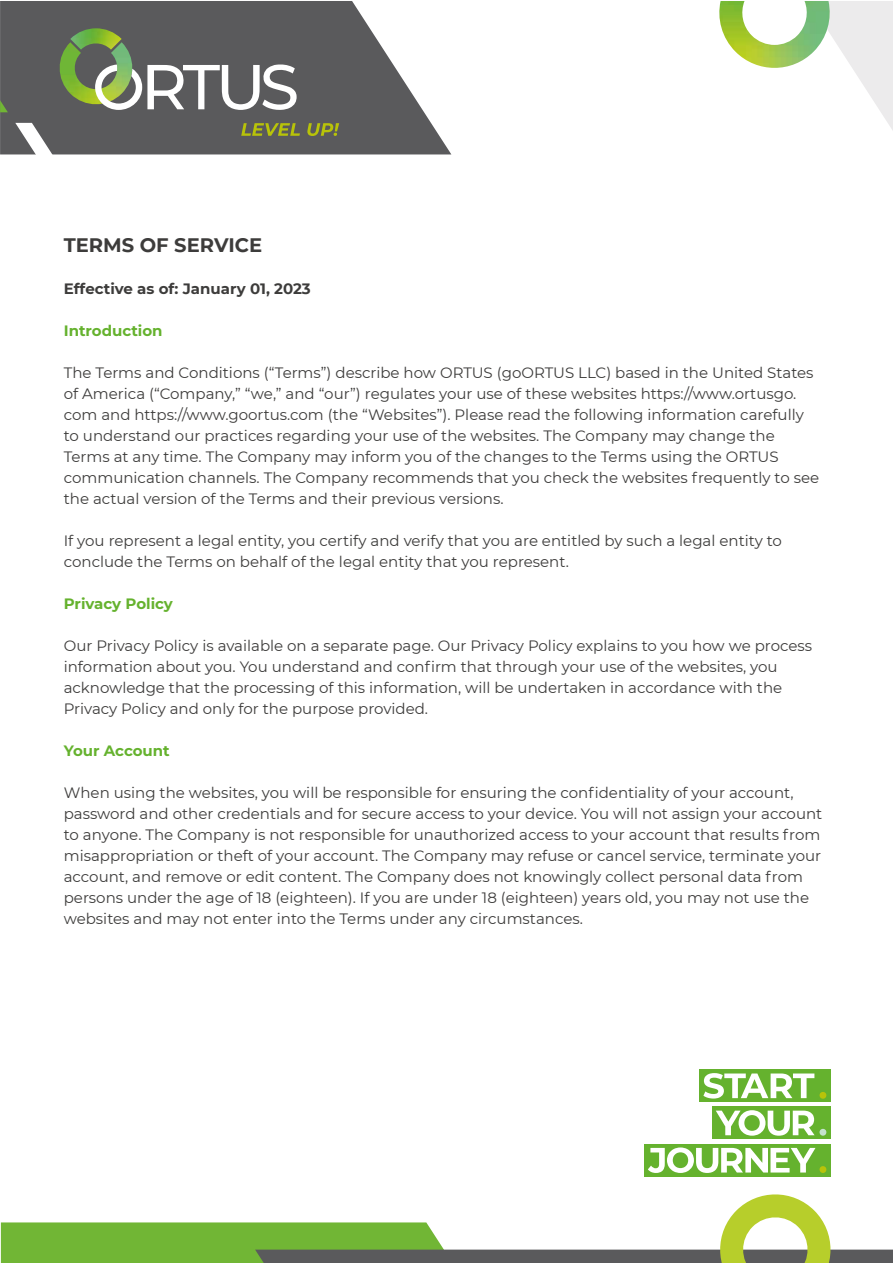
<style>
.page{position:relative;width:893px;height:1263px;background:#fff}
.page>*{position:absolute;margin:0;border:0;box-sizing:border-box;transform-origin:0 0}
.t1{font:700 19.5px "Montserrat";color:#3d3c3b}
.t2{font:15px/21px "Montserrat";color:#3d3c3b}
.t3{font:700 15px "Montserrat";color:#65b22e}
.t4{font:700 15px "Montserrat";color:#3d3c3b}
</style>
<div class="page">
<svg style="left:0;top:1px;width:451px;height:153px;fill:#5a5a5c"></svg>
<svg style="left:0;top:100px;width:8px;height:12px"></svg>
<svg style="left:15px;top:123px;width:43px;height:32px"></svg>
<svg style="left:832px;top:1px;width:61px;height:129px"></svg>
<img style="left:719px;top:1px;width:113px;height:67px">
<img style="left:58px;top:42px;width:76px;height:64px">
<img style="left:70px;top:28px;width:52px;height:22px">
<svg style="left:95px;top:64px;width:202px;height:46px"></svg>
<svg style="left:241px;top:123px;width:59px;height:13px"></svg>
<svg style="left:307px;top:123px;width:32px;height:13px"></svg>
<div style="left:1px;top:1222px;width:254px;height:41px;background:#71b635"></div>
<svg style="left:255px;top:1194px;width:638px;height:69px"></svg>
<div style="left:699px;top:1069px;width:131px;height:33px;background:#65b22e"></div>
<div style="left:819px;top:1092px;width:7px;height:7px;background:#b8c309;border-radius:50%"></div>
<svg style="left:703px;top:1073px;width:111px;height:25px"></svg>
<div style="left:712px;top:1106px;width:118px;height:33px;background:#65b22e"></div>
<div style="left:819px;top:1129px;width:7px;height:7px;background:#c5e2ce;border-radius:50%"></div>
<svg style="left:716px;top:1110px;width:99px;height:26px"></svg>
<div style="left:644px;top:1144px;width:186px;height:33px;background:#65b22e"></div>
<div style="left:819px;top:1166px;width:7px;height:7px;background:#b8c309;border-radius:50%"></div>
<svg style="left:648px;top:1147px;width:167px;height:26px"></svg>
<h1 class="t1" style="left:64px;top:231px;width:200px">TERMS OF SERVICE</h1>
<p class="t4" style="left:64px;top:278px;width:249px">Effective as of: January 01, 2023</p>
<p class="t3" style="left:64px;top:320px;width:100px">Introduction</p>
<p class="t2" style="left:64px;top:362px;width:757px">The Terms and Conditions (“Terms”) describe how ORTUS (goORTUS LLC) based in the United States of America (“Company,” “we,” and “our”) regulates your use of these websites https://www.ortusgo. com and https://www.goortus.com (the “Websites”). Please read the following information carefully to understand our practices regarding your use of the websites. The Company may change the Terms at any time. The Company may inform you of the changes to the Terms using the ORTUS communication channels. The Company recommends that you check the websites frequently to see the actual version of the Terms and their previous versions.</p>
<p class="t2" style="left:64px;top:530px;width:720px">If you represent a legal entity, you certify and verify that you are entitled by such a legal entity to conclude the Terms on behalf of the legal entity that you represent.</p>
<p class="t3" style="left:64px;top:593px;width:111px">Privacy Policy</p>
<p class="t2" style="left:64px;top:635px;width:750px">Our Privacy Policy is available on a separate page. Our Privacy Policy explains to you how we process information about you. You understand and confirm that through your use of the websites, you acknowledge that the processing of this information, will be undertaken in accordance with the Privacy Policy and only for the purpose provided.</p>
<p class="t3" style="left:64px;top:740px;width:108px">Your Account</p>
<p class="t2" style="left:64px;top:782px;width:760px">When using the websites, you will be responsible for ensuring the confidentiality of your account, password and other credentials and for secure access to your device. You will not assign your account to anyone. The Company is not responsible for unauthorized access to your account that results from misappropriation or theft of your account. The Company may refuse or cancel service, terminate your account, and remove or edit content. The Company does not knowingly collect personal data from persons under the age of 18 (eighteen). If you are under 18 (eighteen) years old, you may not use the websites and may not enter into the Terms under any circumstances.</p>
</div>
